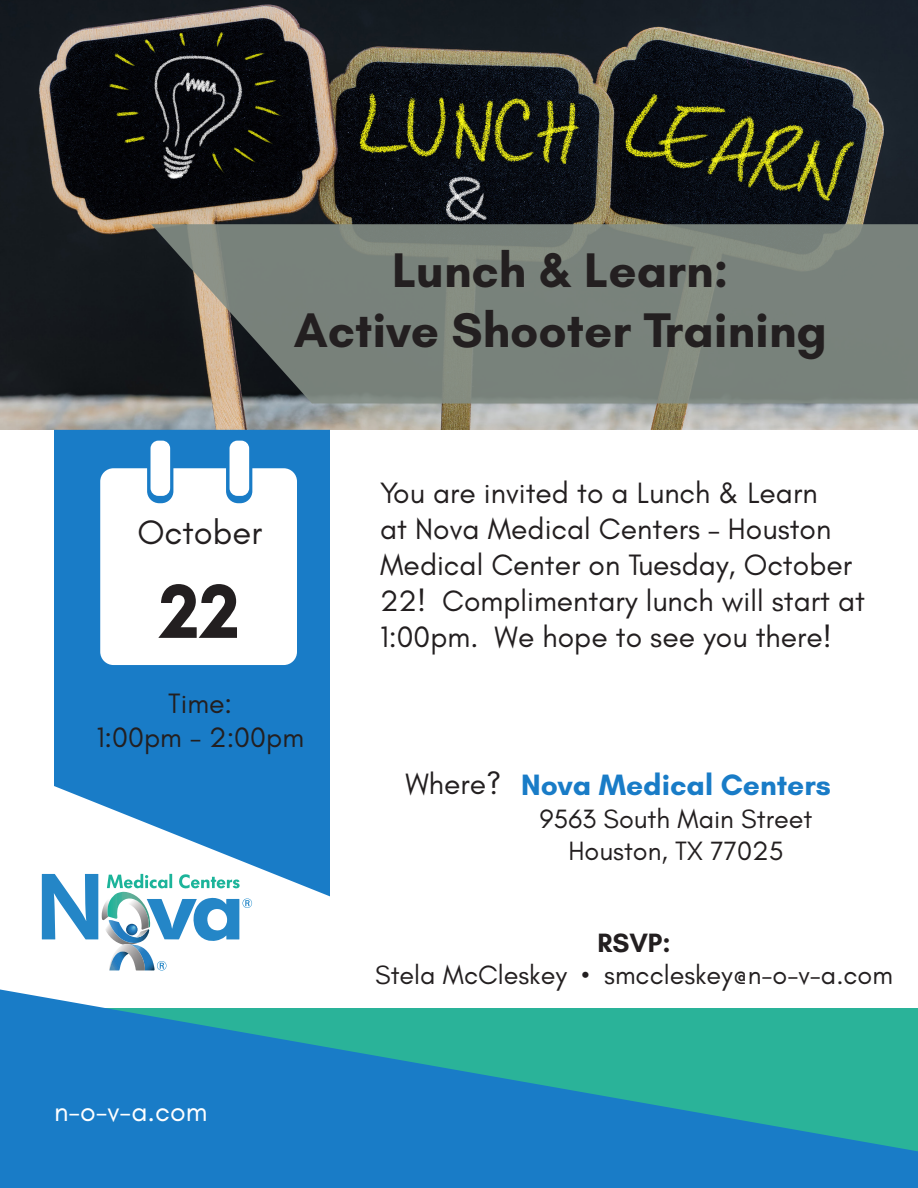
<style>
.page{position:relative;width:918px;height:1188px;background:#fff}
.page>*{position:absolute;margin:0;border:0;box-sizing:border-box;transform-origin:0 0}
.t1{font:700 78px "Glacial Indifference";color:#231f20}
.t2{font:700 49.5px "Glacial Indifference";color:#231f20}
.t3{font:34.5px "Glacial Indifference";color:#231f20}
.t4{font:30px/36px "Glacial Indifference";color:#231f20}
.t5{font:700 30px "Glacial Indifference";color:#197cc7}
.t6{font:28.5px "Glacial Indifference";color:#231f20}
.t7{font:28.5px "Glacial Indifference";color:#fff}
.t8{font:27px "Glacial Indifference";color:#231f20}
.t9{font:700 27px "Glacial Indifference";color:#231f20}
</style>
<div class="page">
<img style="left:0;top:0;width:918px;height:430px">
<svg style="left:0;top:989px;width:918px;height:199px;background:#3399bd"></svg>
<svg style="left:54px;top:430px;width:276px;height:466px;background:#368cce"></svg>
<svg style="left:151px;top:224px;width:767px;height:180px;background:#757c75"></svg>
<div style="left:230px;top:441px;width:19px;height:55px;background:#fff;border-radius:8px"></div>
<svg style="left:100px;top:468px;width:197px;height:197px"></svg>
<div style="left:151px;top:441px;width:19px;height:55px;background:#fff;border-radius:8px"></div>
<svg style="left:42px;top:874px;width:210px;height:97px"></svg>
<p class="t2" style="left:392px;top:240px;width:338px">Lunch &amp; Learn:</p>
<p class="t2" style="left:294px;top:299px;width:535px">Active Shooter Training</p>
<p class="t3" style="left:137px;top:513px;width:126px">October</p>
<p class="t1" style="left:159px;top:563px;width:82px">22</p>
<p class="t4" style="left:380px;top:475px;width:486px">You are invited to a Lunch &amp; Learn<br>at Nova Medical Centers – Houston Medical Center on Tuesday, October 22! Complimentary lunch will start at 1:00pm. We hope to see you there!</p>
<p class="t6" style="left:168px;top:687px;width:65px">Time:</p>
<p class="t6" style="left:96px;top:721px;width:209px">1:00pm - 2:00pm</p>
<p class="t7" style="left:54px;top:1095px;width:155px">n-o-v-a.com</p>
<p class="t4" style="left:405px;top:767px;width:97px">Where?</p>
<p class="t5" style="left:521px;top:767px;width:311px">Nova Medical Centers</p>
<p class="t8" style="left:540px;top:804px;width:274px">9563 South Main Street</p>
<p class="t8" style="left:568px;top:836px;width:217px">Houston, TX 77025</p>
<p class="t9" style="left:598px;top:926px;width:75px">RSVP:</p>
<p class="t8" style="left:375px;top:960px;width:519px">Stela McCleskey • smccleskey@n-o-v-a.com</p>
</div>
